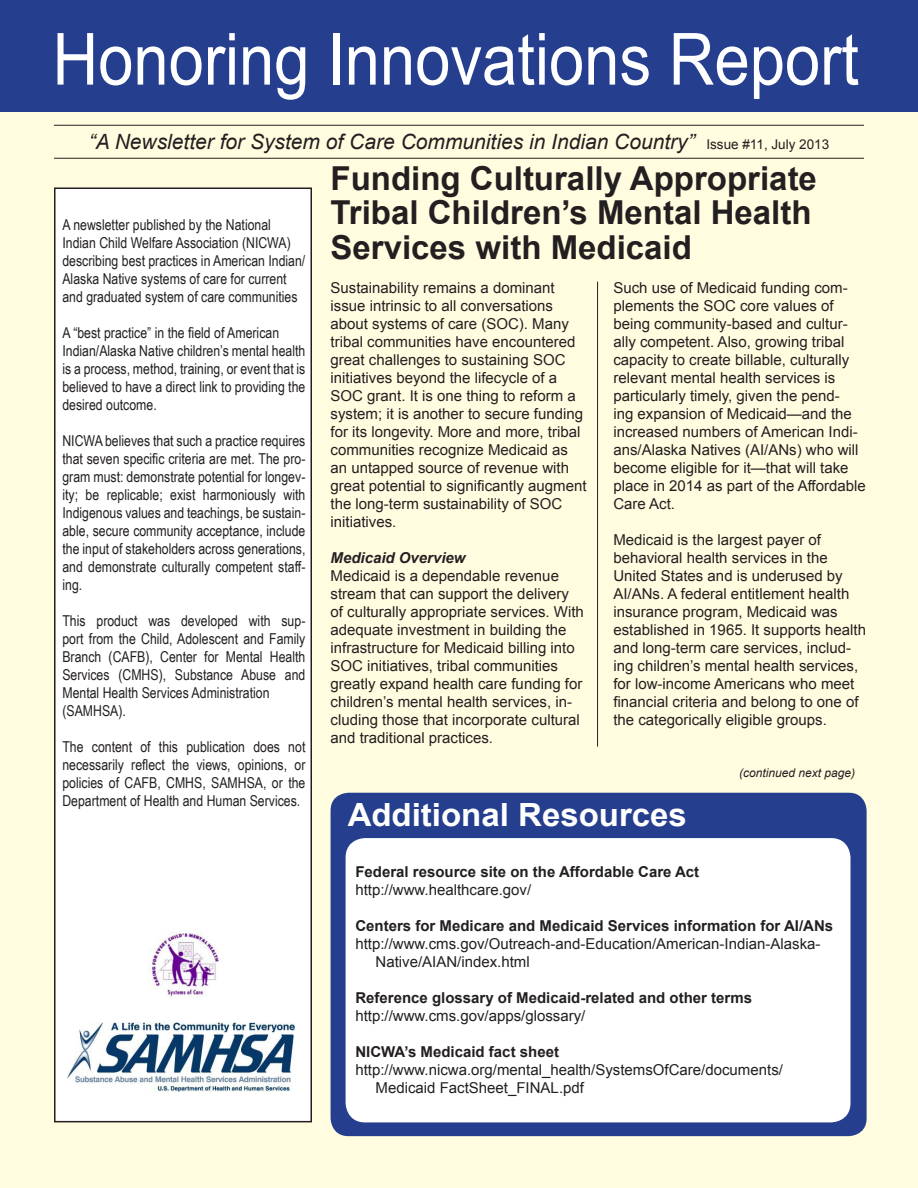
<style>
.page{position:relative;width:918px;height:1188px;background:#fffce0}
.page>*{position:absolute;margin:0;border:0;box-sizing:border-box;transform-origin:0 0}
.t1{font:72px "Arial";color:#fff;scale:.88 1}
.t2{font:700 33px/34.5px "Arial";color:#231f20}
.t3{font:700 31.95px "Arial";color:#fff}
.t4{font:italic 21px "Arial";color:#231f20}
.t5{font:15px/18px "Arial";color:#231f20}
.t6{font:15px/18px "Arial Narrow";color:#231f20;text-align:justify}
.t7{font:700 15px "Arial";color:#231f20}
.t8{font:italic 700 15px "Arial";color:#231f20}
.t9{font:italic 12px "Arial";color:#231f20}
.s1{font-style:normal;font-size:13.5px}
</style>
<div class="page">
<div style="left:55px;top:188px;width:256px;height:934px;background:#fff"></div>
<div style="left:54px;top:188px;width:258px;height:934px;border:2px solid #231f20"></div>
<div style="left:0;top:0;width:918px;height:111px;background:#253f8e"></div>
<img style="left:68px;top:1023px;width:227px;height:69px">
<img style="left:148px;top:932px;width:71px;height:66px">
<hr style="left:597px;top:282px;width:1px;height:465px;background:#231f20">
<hr style="left:54px;top:158px;width:810px;height:1px;background:#231f20">
<hr style="left:54px;top:125px;width:810px;height:1px;background:#231f20">
<div style="left:331px;top:793px;width:536px;height:343px;background:#253f8e;border-radius:18px"></div>
<div style="left:347px;top:840px;width:502px;height:281px;background:#fff;border-radius:18px"></div>
<div style="left:346px;top:838px;width:504px;height:284px;border:3px solid #fff;border-radius:18px"></div>
<p class="t1" style="left:52px;top:12px;width:918px">Honoring Innovations Report</p>
<p class="t4" style="left:89px;top:128px;width:742px">“A Newsletter for System of Care Communities in Indian Country” <span class="s1">Issue #11, July 2013</span></p>
<p class="t6" style="left:62px;top:215px;width:244px;text-align:left">A newsletter published by the National Indian Child Welfare Association (NICWA) describing best practices in American Indian/ Alaska Native systems of care for current and graduated system of care communities</p>
<p class="t6" style="left:62px;top:323px;width:218px">A “best practice” in the field of American</p>
<p class="t6" style="left:62px;top:341px;width:244px">Indian/Alaska Native children’s mental health is a process, method, training, or event that is believed to have a direct link to providing the desired outcome.</p>
<p class="t6" style="left:62px;top:431px;width:245px">NICWA believes that such a practice requires that seven specific criteria are met. The pro&shy;gram must: demonstrate potential for longev&shy;ity; be replicable; exist harmoniously with Indigenous values and teachings, be sustain&shy;able, secure community acceptance, include the input of stakeholders across generations, and demonstrate culturally competent staff&shy;ing.</p>
<p class="t6" style="left:62px;top:611px;width:245px">This product was developed with sup&shy;port from the Child, Adolescent and Family Branch (CAFB), Center for Mental Health Services (CMHS), Substance Abuse and Mental Health Services Administration</p>
<p class="t6" style="left:62px;top:701px;width:65px">(SAMHSA).</p>
<p class="t6" style="left:62px;top:737px;width:244px">The content of this publication does not necessarily reflect the views, opinions, or policies of CAFB, CMHS, SAMHSA, or the Department of Health and Human Services.</p>
<p class="t2" style="left:331px;top:162px;width:488px">Funding Culturally Appropriate<br>Tribal Children’s Mental Health<br>Services with Medicaid</p>
<p class="t5" style="left:331px;top:278px;width:257px">Sustainability remains a dominant issue intrinsic to all conversations about systems of care (SOC). Many tribal communities have encountered great challenges to sustaining SOC initiatives beyond the lifecycle of a SOC grant. It is one thing to reform a system; it is another to secure funding for its longevity. More and more, tribal communities recognize Medicaid as an untapped source of revenue with great potential to significantly augment the long-term sustainability of SOC initiatives.</p>
<p class="t8" style="left:331px;top:547px;width:137px">Medicaid Overview</p>
<p class="t5" style="left:331px;top:566px;width:255px">Medicaid is a dependable revenue stream that can support the delivery of culturally appropriate services. With adequate investment in building the infrastructure for Medicaid billing into SOC initiatives, tribal communities greatly expand health care funding for children’s mental health services, in&shy;cluding those that incorporate cultural and traditional practices.</p>
<p class="t5" style="left:613px;top:278px;width:254px">Such use of Medicaid funding com&shy;plements the SOC core values of being community-based and cultur&shy;ally competent. Also, growing tribal capacity to create billable, culturally relevant mental health services is particularly timely, given the pend-<br>ing expansion of Medicaid—and the increased numbers of American Indi&shy;ans/Alaska Natives (AI/ANs) who will become eligible for it—that will take place in 2014 as part of the Affordable Care Act.</p>
<p class="t5" style="left:613px;top:530px;width:254px">Medicaid is the largest payer of behavioral health services in the United States and is underused by AI/ANs. A federal entitlement health insurance program, Medicaid was established in 1965. It supports health and long-term care services, includ&shy;ing children’s mental health services, for low-income Americans who meet financial criteria and belong to one of the categorically eligible groups.</p>
<p class="t9" style="left:739px;top:765px;width:118px">(continued next page)</p>
<p class="t3" style="left:348px;top:794px;width:341px">Additional Resources</p>
<p class="t7" style="left:355px;top:861px;width:345px">Federal resource site on the Affordable Care Act</p>
<p class="t5" style="left:355px;top:881px;width:177px">http://www.healthcare.gov/</p>
<p class="t7" style="left:355px;top:915px;width:479px">Centers for Medicare and Medicaid Services information for AI/ANs</p>
<p class="t5" style="left:355px;top:935px;width:467px">http://www.cms.gov/Outreach-and-Education/American-Indian-Alaska-</p>
<p class="t5" style="left:376px;top:953px;width:156px">Native/AIAN/index.html</p>
<p class="t7" style="left:355px;top:987px;width:398px">Reference glossary of Medicaid-related and other terms</p>
<p class="t5" style="left:355px;top:1007px;width:232px">http://www.cms.gov/apps/glossary/</p>
<p class="t7" style="left:355px;top:1041px;width:205px">NICWA’s Medicaid fact sheet</p>
<p class="t5" style="left:355px;top:1061px;width:429px">http://www.nicwa.org/mental_health/SystemsOfCare/documents/</p>
<p class="t5" style="left:376px;top:1079px;width:210px">Medicaid FactSheet_FINAL.pdf</p>
</div>
